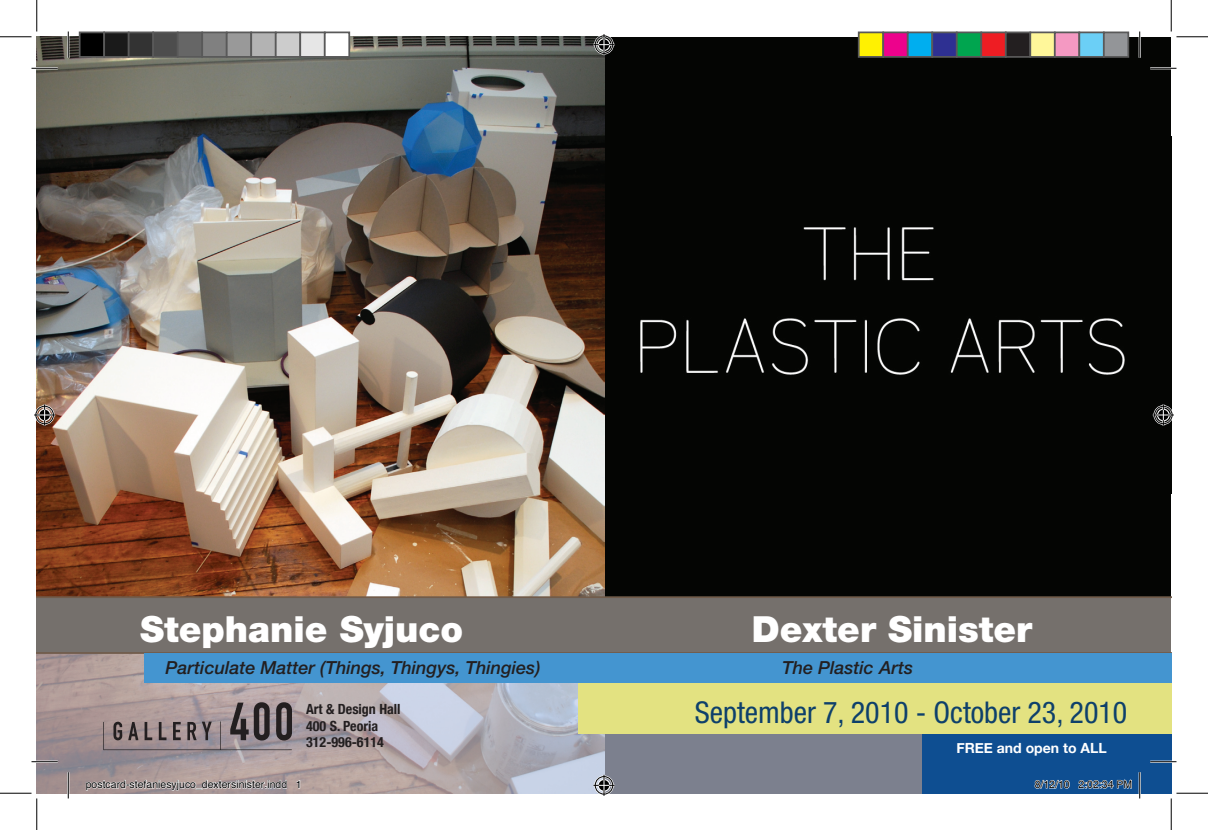
<style>
.page{position:relative;width:1208px;height:830px;background:#fff}
.page>*{position:absolute;margin:0;border:0;box-sizing:border-box;transform-origin:0 0}
.t1{font:900 36.05px "Helvetica Neue LT Std";color:#fff}
.t2{font:condensed 30.1px "Helvetica Neue LT Std";color:#0e406b}
.t3{font:italic 500 18.03px "Helvetica Neue LT Std";color:#231f20}
.t4{font:700 condensed 14px/16.8px "Helvetica Neue";color:#231f20}
.t5{font:700 14px "Helvetica Neue";color:#fff}
.t6{font:10.5px "Helvetica";color:#000}
</style>
<div class="page">
<div style="left:555px;top:37px;width:616px;height:756px;background:#040503"></div>
<img style="left:640px;top:227px;width:525px;height:199px">
<img style="left:36px;top:37px;width:569px;height:756px">
<div style="left:604px;top:599px;width:567px;height:194px;background:#7c808e"></div>
<div style="left:922px;top:733px;width:249px;height:60px;background:#0e4e91"></div>
<svg style="left:103px;top:702px;width:189px;height:48px"></svg>
<div style="left:578px;top:682px;width:593px;height:51px;background:#e3e281"></div>
<div style="left:37px;top:596px;width:1134px;height:57px;background:#75706c"></div>
<div style="left:144px;top:653px;width:1027px;height:29px;background:#4495d0"></div>
<hr style="left:32px;top:67px;width:26px;height:2px;background:#fff">
<hr style="left:1150px;top:67px;width:26px;height:2px;background:#fff">
<hr style="left:32px;top:760px;width:26px;height:2px;background:#fff">
<hr style="left:1150px;top:760px;width:26px;height:2px;background:#fff">
<hr style="left:67px;top:32px;width:2px;height:26px;background:#fff">
<hr style="left:67px;top:772px;width:2px;height:26px;background:#fff">
<hr style="left:1138px;top:32px;width:2px;height:26px;background:#fff">
<hr style="left:1138px;top:772px;width:2px;height:26px;background:#fff">
<svg style="left:32px;top:68px;width:26px;height:1px"></svg>
<svg style="left:1150px;top:68px;width:26px;height:1px"></svg>
<svg style="left:32px;top:761px;width:26px;height:1px"></svg>
<svg style="left:1150px;top:761px;width:26px;height:1px"></svg>
<svg style="left:68px;top:32px;width:1px;height:26px"></svg>
<svg style="left:68px;top:772px;width:1px;height:26px"></svg>
<svg style="left:1139px;top:32px;width:1px;height:26px"></svg>
<svg style="left:1139px;top:772px;width:1px;height:26px"></svg>
<hr style="left:0;top:36px;width:32px;height:1px;background:#000">
<hr style="left:1176px;top:36px;width:32px;height:1px;background:#000">
<hr style="left:0;top:792px;width:32px;height:1px;background:#000">
<hr style="left:1176px;top:792px;width:32px;height:1px;background:#000">
<hr style="left:36px;top:0;width:1px;height:32px;background:#000">
<hr style="left:36px;top:798px;width:1px;height:32px;background:#000">
<hr style="left:1170px;top:0;width:1px;height:32px;background:#000">
<hr style="left:1170px;top:798px;width:1px;height:32px;background:#000">
<svg style="left:593px;top:34px;width:21px;height:21px"></svg>
<svg style="left:593px;top:774px;width:21px;height:21px"></svg>
<svg style="left:34px;top:404px;width:21px;height:21px"></svg>
<svg style="left:1152px;top:404px;width:21px;height:21px"></svg>
<div style="left:80px;top:32px;width:24px;height:25px;background:#000"></div>
<div style="left:79px;top:32px;width:26px;height:26px;border:2px solid #595959"></div>
<div style="left:104px;top:32px;width:25px;height:25px;background:#1a1a1a"></div>
<div style="left:103px;top:32px;width:27px;height:26px;border:2px solid #595959"></div>
<div style="left:129px;top:32px;width:24px;height:25px;background:#333"></div>
<div style="left:128px;top:32px;width:26px;height:26px;border:2px solid #595959"></div>
<div style="left:153px;top:32px;width:25px;height:25px;background:#4d4d4d"></div>
<div style="left:152px;top:32px;width:26px;height:26px;border:2px solid #595959"></div>
<div style="left:178px;top:32px;width:24px;height:25px;background:#666"></div>
<div style="left:177px;top:32px;width:26px;height:26px;border:2px solid #595959"></div>
<div style="left:202px;top:32px;width:25px;height:25px;background:#808080"></div>
<div style="left:201px;top:32px;width:27px;height:26px;border:2px solid #595959"></div>
<div style="left:227px;top:32px;width:24px;height:25px;background:#999"></div>
<div style="left:226px;top:32px;width:26px;height:26px;border:2px solid #595959"></div>
<div style="left:251px;top:32px;width:25px;height:25px;background:#b3b3b3"></div>
<div style="left:250px;top:32px;width:26px;height:26px;border:2px solid #595959"></div>
<div style="left:276px;top:32px;width:24px;height:25px;background:#ccc"></div>
<div style="left:275px;top:32px;width:26px;height:26px;border:2px solid #595959"></div>
<div style="left:300px;top:32px;width:25px;height:25px;background:#e6e6e6"></div>
<div style="left:299px;top:32px;width:27px;height:26px;border:2px solid #595959"></div>
<div style="left:325px;top:32px;width:24px;height:25px;background:#fff"></div>
<div style="left:324px;top:32px;width:26px;height:26px;border:2px solid #595959"></div>
<div style="left:858px;top:32px;width:25px;height:25px;background:#fff101"></div>
<div style="left:858px;top:32px;width:26px;height:26px;border:2px solid #595959"></div>
<div style="left:883px;top:32px;width:24px;height:25px;background:#ed028c"></div>
<div style="left:882px;top:32px;width:26px;height:26px;border:2px solid #595959"></div>
<div style="left:907px;top:32px;width:25px;height:25px;background:#00aeef"></div>
<div style="left:906px;top:32px;width:27px;height:26px;border:2px solid #595959"></div>
<div style="left:932px;top:32px;width:24px;height:25px;background:#2e3092"></div>
<div style="left:931px;top:32px;width:26px;height:26px;border:2px solid #595959"></div>
<div style="left:956px;top:32px;width:25px;height:25px;background:#00a54f"></div>
<div style="left:956px;top:32px;width:26px;height:26px;border:2px solid #595959"></div>
<div style="left:981px;top:32px;width:24px;height:25px;background:#ee1d23"></div>
<div style="left:980px;top:32px;width:26px;height:26px;border:2px solid #595959"></div>
<div style="left:1005px;top:32px;width:25px;height:25px;background:#231f20"></div>
<div style="left:1004px;top:32px;width:27px;height:26px;border:2px solid #595959"></div>
<div style="left:1030px;top:32px;width:24px;height:25px;background:#fff79a"></div>
<div style="left:1029px;top:32px;width:26px;height:26px;border:2px solid #595959"></div>
<div style="left:1054px;top:32px;width:25px;height:25px;background:#f499c2"></div>
<div style="left:1054px;top:32px;width:26px;height:26px;border:2px solid #595959"></div>
<div style="left:1079px;top:32px;width:24px;height:25px;background:#6bcff6"></div>
<div style="left:1078px;top:32px;width:26px;height:26px;border:2px solid #595959"></div>
<div style="left:1103px;top:32px;width:25px;height:25px;background:#939598"></div>
<div style="left:1102px;top:32px;width:27px;height:26px;border:2px solid #595959"></div>
<svg style="left:86px;top:779px;width:201px;height:11px"></svg>
<svg style="left:296px;top:779px;width:4px;height:9px"></svg>
<svg style="left:1034px;top:779px;width:36px;height:9px"></svg>
<svg style="left:1078px;top:779px;width:54px;height:10px"></svg>
<h1 class="t1" style="left:140px;top:607px;width:324px">Stephanie Syjuco</h1>
<h3 class="t3" style="left:166px;top:657px;width:376px">Particulate Matter (Things, Thingys, Thingies)</h3>
<h3 class="t4" style="left:306px;top:700px;width:96px">Art &amp; Design Hall<br>400 S. Peoria<br>312-996-6114</h3>
<h1 class="t1" style="left:752px;top:607px;width:282px">Dexter Sinister</h1>
<h3 class="t3" style="left:782px;top:657px;width:132px">The Plastic Arts</h3>
<h2 class="t2" style="left:694px;top:694px;width:434px">September 7, 2010 - October 23, 2010</h2>
<h3 class="t5" style="left:956px;top:739px;width:152px">FREE and open to ALL</h3>
<p class="t6" style="left:86px;top:776px;width:217px">postcard-stefaniesyjuco_dextersinister.indd 1</p>
<p class="t6" style="left:1034px;top:776px;width:99px">8/12/10 2:02:34 PM</p>
</div>
